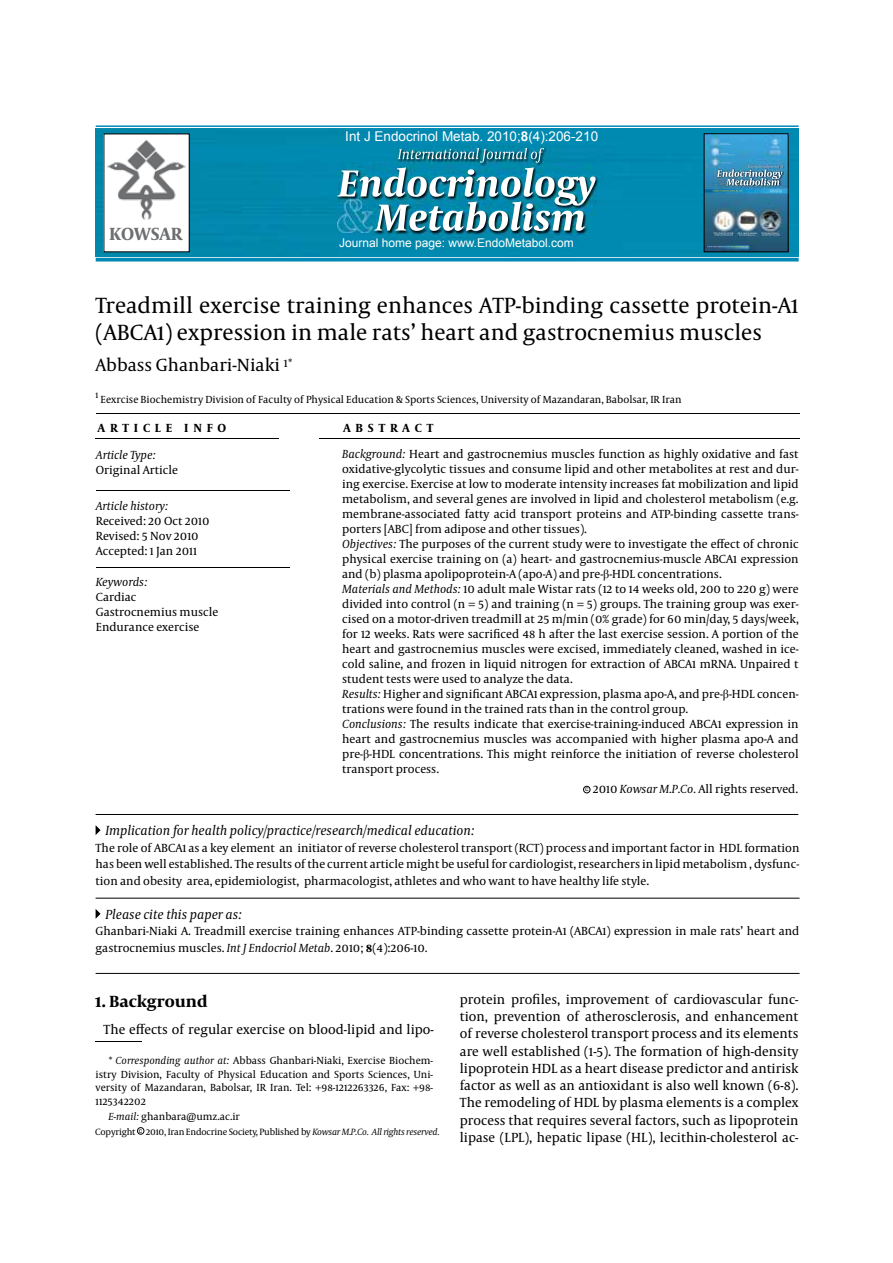
<style>
.page{position:relative;width:893px;height:1263px;background:#fff}
.page>*{position:absolute;margin:0;border:0;box-sizing:border-box;transform-origin:0 0}
.t1{font:22.5px/27px "Capitolium News";color:#000}
.t2{font:18px "Capitolium News";color:#000}
.t3{font:700 18px "Capitolium News";color:#6d6e71}
.t4{font:700 16.5px "Capitolium News";color:#000}
.t5{font:13.5px/17.2px "Capitolium News";color:#000;text-align:justify}
.t6{font:italic 13.5px "Capitolium News";color:#000}
.t7{font:13.5px "Arial";color:#fff}
.t8{font:12px/15px "Capitolium News";color:#000}
.t9{font:italic 12px "Capitolium News";color:#000}
.t10{font:12px "Arial";color:#fff}
.t11{font:700 12px "Capitolium News";letter-spacing:.4em;color:#000}
.t12{font:10.5px/13.5px "Capitolium News";color:#000;text-align:justify}
.t13{font:9.3px "Capitolium News";letter-spacing:-.02em;color:#000}
.s1{font-weight:700}
.s2{font-style:italic}
.s3{font-family:"Times New Roman"}
</style>
<div class="page">
<img style="left:95px;top:129px;width:704px;height:127px">
<div style="left:104px;top:134px;width:85px;height:117px;background:#fff"></div>
<img style="left:107px;top:139px;width:79px;height:81px">
<div style="left:104px;top:134px;width:86px;height:118px;border:1px solid #000"></div>
<hr style="left:96px;top:258px;width:703px;height:3px;background:#0088b7">
<hr style="left:96px;top:125px;width:703px;height:2px;background:#0088b7">
<img style="left:706px;top:135px;width:80px;height:115px">
<div style="left:704px;top:133px;width:84px;height:119px;border:1px solid #000"></div>
<div style="left:137px;top:1127px;width:7px;height:7px;border:1px solid #000;border-radius:50%"></div>
<hr style="left:95px;top:1040px;width:47px;height:1px;background:#000">
<hr style="left:96px;top:413px;width:704px;height:1px;background:#000">
<hr style="left:319px;top:438px;width:481px;height:1px;background:#000">
<hr style="left:96px;top:438px;width:183px;height:1px;background:#000">
<hr style="left:96px;top:567px;width:193px;height:1px;background:#000">
<hr style="left:96px;top:490px;width:193px;height:1px;background:#000">
<svg style="left:96px;top:825px;width:5px;height:10px"></svg>
<hr style="left:96px;top:814px;width:702px;height:1px;background:#000">
<div style="left:583px;top:786px;width:7px;height:7px;border:1px solid #000;border-radius:50%"></div>
<svg style="left:96px;top:909px;width:5px;height:10px"></svg>
<hr style="left:96px;top:973px;width:703px;height:1px;background:#000">
<hr style="left:96px;top:898px;width:703px;height:1px;background:#000">
<h2 class="t3" style="left:109px;top:224px;width:75px">KOWSAR</h2>
<p class="t7" style="left:345px;top:127px;width:254px">Int J Endocrinol Metab. 2010;<span class="s1">8</span>(4):206-210</p>
<p class="t10" style="left:339px;top:235px;width:236px">Journal home page: www.EndoMetabol.com</p>
<h1 class="t1" style="left:96px;top:292px;width:704px">Treadmill exercise training enhances ATP-binding cassette protein-A1 (ABCA1) expression in male rats’ heart and gastrocnemius muscles</h1>
<h2 class="t2" style="left:96px;top:355px;width:198px">Abbass Ghanbari-Niaki <sup>1*</sup></h2>
<p class="t12" style="left:96px;top:393px;width:587px"><sup>1</sup> Eexrcise Biochemistry Division of Faculty of Physical Education &amp; Sports Sciences, University of Mazandaran, Babolsar, IR Iran</p>
<p class="t11" style="left:98px;top:422px;width:130px">ARTICLE INFO</p>
<p class="t9" style="left:96px;top:448px;width:62px">Article Type:</p>
<p class="t8" style="left:96px;top:463px;width:84px">Original Article</p>
<p class="t9" style="left:96px;top:500px;width:74px">Article history:</p>
<p class="t8" style="left:96px;top:514px;width:115px">Received: 20 Oct 2010<br>Revised: 5 Nov 2010<br>Accepted: 1 Jan 2011</p>
<p class="t9" style="left:96px;top:576px;width:53px">Keywords:</p>
<p class="t8" style="left:96px;top:590px;width:124px">Cardiac<br>Gastrocnemius muscle<br>Endurance exercise</p>
<p class="t8" style="left:342px;top:415px;width:458px;line-height:26.4px"><span class="s1">ABSTRACT<br></span><span class="s2">Background:</span> Heart and gastrocnemius muscles function as highly oxidative and fast</p>
<p class="t8" style="left:342px;top:462px;width:458px">oxidative-glycolytic tissues and consume lipid and other metabolites at rest and dur&shy;ing exercise. Exercise at low to moderate intensity increases fat mobilization and lipid metabolism, and several genes are involved in lipid and cholesterol metabolism (e.g. membrane-associated fatty acid transport proteins and ATP-binding cassette trans&shy;porters [ABC] from adipose and other tissues).<br><span class="s2">Objectives:</span> The purposes of the current study were to investigate the effect of chronic physical exercise training on (a) heart- and gastrocnemius-muscle ABCA1 expression and (b) plasma apolipoprotein-A (apo-A) and pre-<span class="s3">β</span>-HDL concentrations.<br><span class="s2">Materials and Methods:</span> 10 adult male Wistar rats (12 to 14 weeks old, 200 to 220 g) were divided into control (n = 5) and training (n = 5) groups. The training group was exer&shy;cised on a motor-driven treadmill at 25 m/min (0% grade) for 60 min/day, 5 days/week, for 12 weeks. Rats were sacrificed 48 h after the last exercise session. A portion of the heart and gastrocnemius muscles were excised, immediately cleaned, washed in ice&shy;cold saline, and frozen in liquid nitrogen for extraction of ABCA1 mRNA. Unpaired t student tests were used to analyze the data.<br><span class="s2">Results:</span> Higher and significant ABCA1 expression, plasma apo-A, and pre-<span class="s3">β</span>-HDL concen&shy;trations were found in the trained rats than in the control group.<br><span class="s2">Conclusions:</span> The results indicate that exercise-training-induced ABCA1 expression in heart and gastrocnemius muscles was accompanied with higher plasma apo-A and pre-<span class="s3">β</span>-HDL concentrations. This might reinforce the initiation of reverse cholesterol transport process.</p>
<p class="t8" style="left:585px;top:782px;width:215px"><sup>c</sup> 2010 <span class="s2">Kowsar M.P.Co.</span> All rights reserved.</p>
<p class="t6" style="left:105px;top:823px;width:371px">Implication for health policy/practice/research/medical education:</p>
<p class="t8" style="left:96px;top:839px;width:705px;line-height:16.5px;text-align:justify">The role of ABCA1 as a key element an initiator of reverse cholesterol transport (RCT) process and important factor in HDL formation has been well established. The results of the current article might be useful for cardiologist, researchers in lipid metabolism , dysfunc&shy;tion and obesity area, epidemiologist, pharmacologist, athletes and who want to have healthy life style.</p>
<p class="t6" style="left:105px;top:907px;width:138px">Please cite this paper as:</p>
<p class="t8" style="left:96px;top:923px;width:705px;line-height:16.5px">Ghanbari-Niaki A. Treadmill exercise training enhances ATP-binding cassette protein-A1 (ABCA1) expression in male rats’ heart and gastrocnemius muscles. <span class="s2">Int J Endocriol Metab</span>. 2010; <span class="s1">8</span>(4):206-10.</p>
<h3 class="t4" style="left:95px;top:992px;width:114px">1. Background</h3>
<p class="t5" style="left:104px;top:1021px;width:332px">The effects of regular exercise on blood-lipid and lipo-</p>
<p class="t5" style="left:460px;top:991px;width:340px">protein profiles, improvement of cardiovascular func&shy;tion, prevention of atherosclerosis, and enhancement of reverse cholesterol transport process and its elements are well established (1-5). The formation of high-density lipoprotein HDL as a heart disease predictor and antirisk factor as well as an antioxidant is also well known (6-8).<br>The remodeling of HDL by plasma elements is a complex process that requires several factors, such as lipoprotein lipase (LPL), hepatic lipase (HL), lecithin-cholesterol ac-</p>
<p class="t12" style="left:96px;top:1054px;width:339px;text-indent:13px">* <span class="s2">Corresponding author at:</span> Abbass Ghanbari-Niaki, Exercise Biochem&shy;istry Division, Faculty of Physical Education and Sports Sciences, Uni&shy;versity of Mazandaran, Babolsar, IR Iran. Tel: +98-1212263326, Fax: +98- 1125342202</p>
<p class="t12" style="left:108px;top:1110px;width:133px"><span class="s2">E-mail:</span> ghanbara@umz.ac.ir</p>
<p class="t13" style="left:95px;top:1126px;width:346px">Copyright <sup>c</sup> 2010, Iran Endocrine Society, Published by <span class="s2">Kowsar M.P.Co. All rights reserved.</span></p>
</div>
